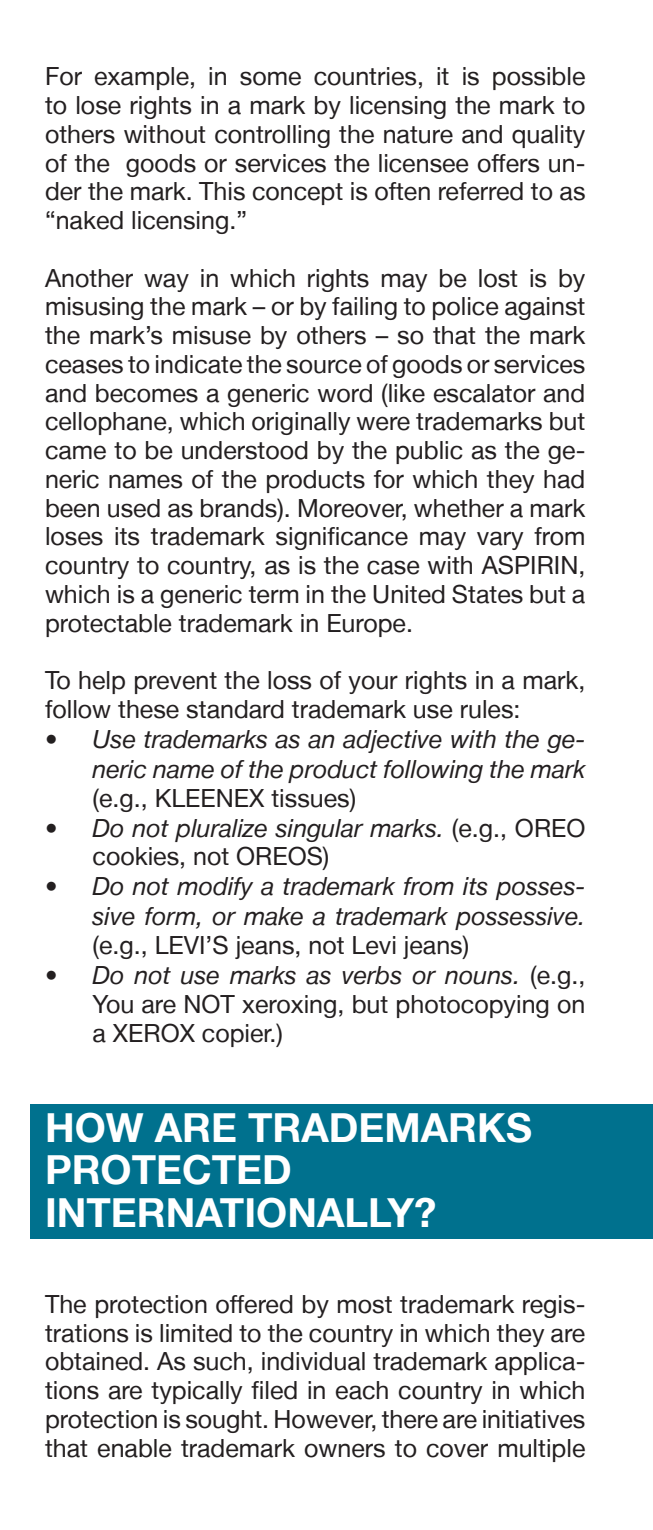
<style>
.page{position:relative;width:653px;height:1530px;background:#fff}
.page>*{position:absolute;margin:0;border:0;box-sizing:border-box;transform-origin:0 0}
.t1{font:700 40px/42.5px "Helvetica Neue LT";color:#fff}
.t2{font:25px/28.8px "Helvetica Neue LT";color:#231f20;text-align:justify}
.t3{font:italic 25px/30px "Helvetica Neue LT";color:#231f20;text-align:right}
.s1{font-style:normal}
.s2{font-style:italic}
</style>
<div class="page">
<div style="left:30px;top:1104px;width:622px;height:135px;background:#00718e"></div>
<p class="t2" style="left:45px;top:62px;width:542px">For example, in some countries, it is possible to lose rights in a mark by licensing the mark to others without controlling the nature and quality of the goods or services the licensee offers un&shy;der the mark. This concept is often referred to as “naked licensing.”</p>
<p class="t2" style="left:45px;top:263px;width:542px">Another way in which rights may be lost is by misusing the mark – or by failing to police against the mark’s misuse by others – so that the mark ceases to indicate the source of goods or services and becomes a generic word (like escalator and cellophane, which originally were trademarks but came to be understood by the public as the ge&shy;neric names of the products for which they had been used as brands). Moreover, whether a mark loses its trademark significance may vary from country to country, as is the case with ASPIRIN, which is a generic term in the United States but a protectable trademark in Europe.</p>
<p class="t2" style="left:45px;top:665px;width:542px">To help prevent the loss of your rights in a mark, follow these standard trademark use rules:</p>
<p class="t3" style="left:45px;top:724px;width:542px"><span class="s1">•</span> Use trademarks as an adjective with the ge&shy;neric name of the product following the mark</p>
<p class="t2" style="left:92px;top:783px;width:265px">(e.g., KLEENEX tissues)</p>
<p class="t2" style="left:92px;top:813px;width:494px;text-indent:-48px">• <span class="s2">Do not pluralize singular marks.</span> (e.g., OREO cookies, not OREOS)</p>
<p class="t3" style="left:45px;top:871px;width:542px"><span class="s1">•</span> Do not modify a trademark from its posses&shy;sive form, or make a trademark possessive.</p>
<p class="t2" style="left:92px;top:930px;width:378px">(e.g., LEVI’S jeans, not Levi jeans)</p>
<p class="t2" style="left:92px;top:960px;width:494px;text-indent:-48px">• <span class="s2">Do not use marks as verbs or nouns.</span> (e.g., You are NOT xeroxing, but photocopying on a XEROX copier.)</p>
<h1 class="t1" style="left:45px;top:1105px;width:488px">HOW ARE TRADEMARKS<br>PROTECTED<br>INTERNATIONALLY?</h1>
<p class="t2" style="left:45px;top:1289px;width:542px">The protection offered by most trademark regis&shy;trations is limited to the country in which they are obtained. As such, individual trademark applica&shy;tions are typically filed in each country in which protection is sought. However, there are initiatives that enable trademark owners to cover multiple</p>
</div>
